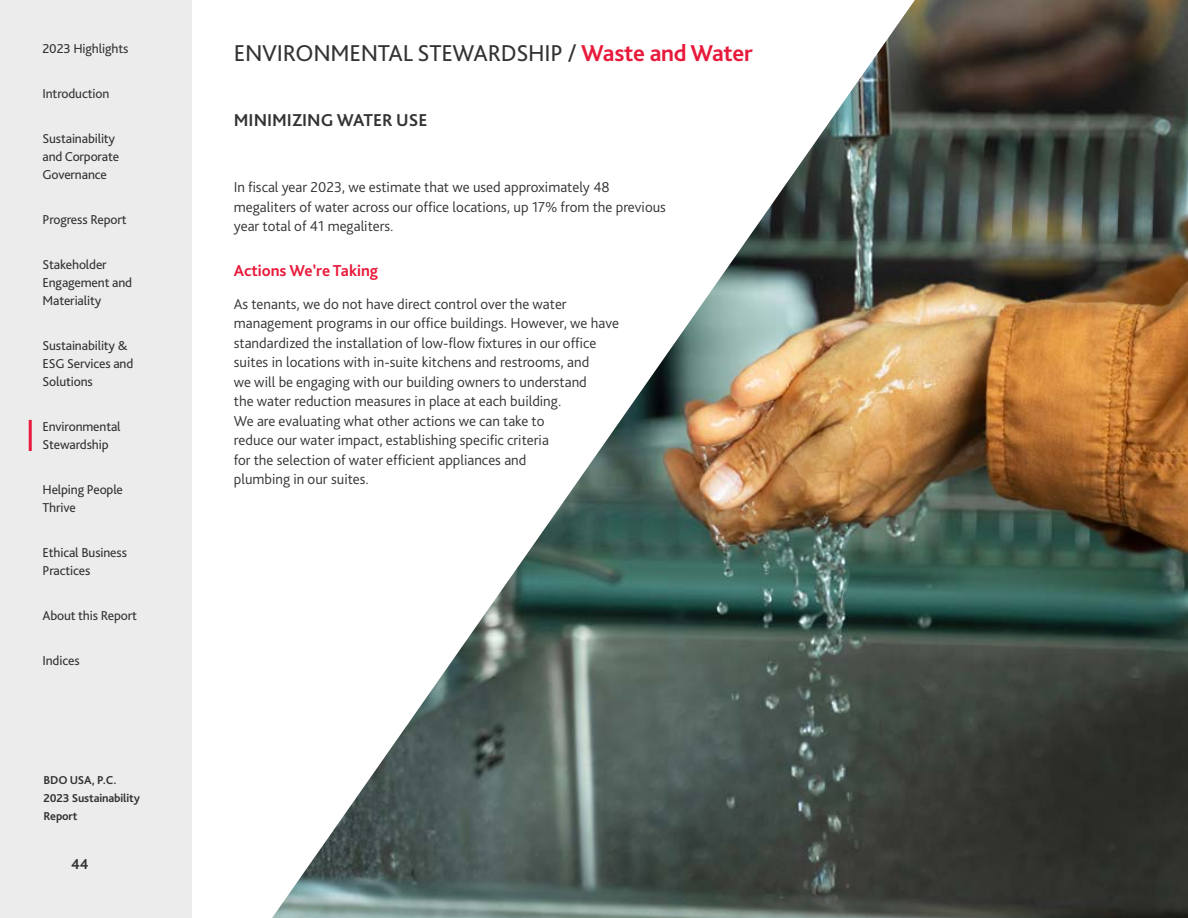
<style>
.page{position:relative;width:1188px;height:918px;background:#fff}
.page>*{position:absolute;margin:0;border:0;box-sizing:border-box;transform-origin:0 0}
.t1{font:24px "Bliss Pro";letter-spacing:-.01em;color:#333}
.t2{font:700 18px "Bliss Pro";color:#333}
.t3{font:700 16.5px "Bliss Pro";color:#e81a3b}
.t4{font:300 15px/19.5px "Bliss Pro";color:#333}
.t5{font:700 15px "Bliss Pro";color:#333}
.t6{font:13.5px/18px "Bliss Pro";letter-spacing:-.01em;color:#333}
.t7{font:700 12px/18px "Bliss Pro";letter-spacing:-.01em;color:#333}
.s1{font-weight:700;color:#e81a3b}
</style>
<div class="page">
<img style="left:272px;top:0;width:916px;height:918px">
<div style="left:0;top:0;width:191px;height:918px;background:#edeced"></div>
<hr style="left:29px;top:420px;width:3px;height:31px;background:#e81a3b">
<p class="t6" style="left:43px;top:39px;width:87px">2023 Highlights</p>
<p class="t6" style="left:43px;top:84px;width:68px">Introduction</p>
<p class="t6" style="left:43px;top:129px;width:78px">Sustainability and Corporate<br>Governance</p>
<p class="t6" style="left:43px;top:210px;width:86px">Progress Report</p>
<p class="t6" style="left:43px;top:255px;width:91px">Stakeholder<br>Engagement and<br>Materiality</p>
<p class="t6" style="left:43px;top:336px;width:92px">Sustainability &amp;<br>ESG Services and<br>Solutions</p>
<p class="t6" style="left:43px;top:417px;width:80px">Environmental<br>Stewardship</p>
<p class="t6" style="left:43px;top:480px;width:82px">Helping People<br>Thrive</p>
<p class="t6" style="left:43px;top:543px;width:86px">Ethical Business<br>Practices</p>
<p class="t6" style="left:43px;top:606px;width:96px">About this Report</p>
<p class="t6" style="left:43px;top:651px;width:39px">Indices</p>
<p class="t7" style="left:44px;top:771px;width:98px">BDO USA, P.C.<br>2023 Sustainability<br>Report</p>
<p class="t5" style="left:71px;top:855px;width:19px">44</p>
<h1 class="t1" style="left:234px;top:38px;width:521px">ENVIRONMENTAL STEWARDSHIP / <span class="s1">Waste and Water</span></h1>
<p class="t2" style="left:234px;top:108px;width:195px">MINIMIZING WATER USE</p>
<p class="t4" style="left:234px;top:177px;width:434px">In fiscal year 2023, we estimate that we used approximately 48 megaliters of water across our office locations, up 17% from the previous year total of 41 megaliters.</p>
<p class="t3" style="left:234px;top:261px;width:146px">Actions We’re Taking</p>
<p class="t4" style="left:234px;top:294px;width:387px">As tenants, we do not have direct control over the water management programs in our office buildings. However, we have standardized the installation of low-flow fixtures in our office suites in locations with in-suite kitchens and restrooms, and<br>we will be engaging with our building owners to understand<br>the water reduction measures in place at each building.<br>We are evaluating what other actions we can take to<br>reduce our water impact, establishing specific criteria<br>for the selection of water efficient appliances and<br>plumbing in our suites.</p>
</div>
